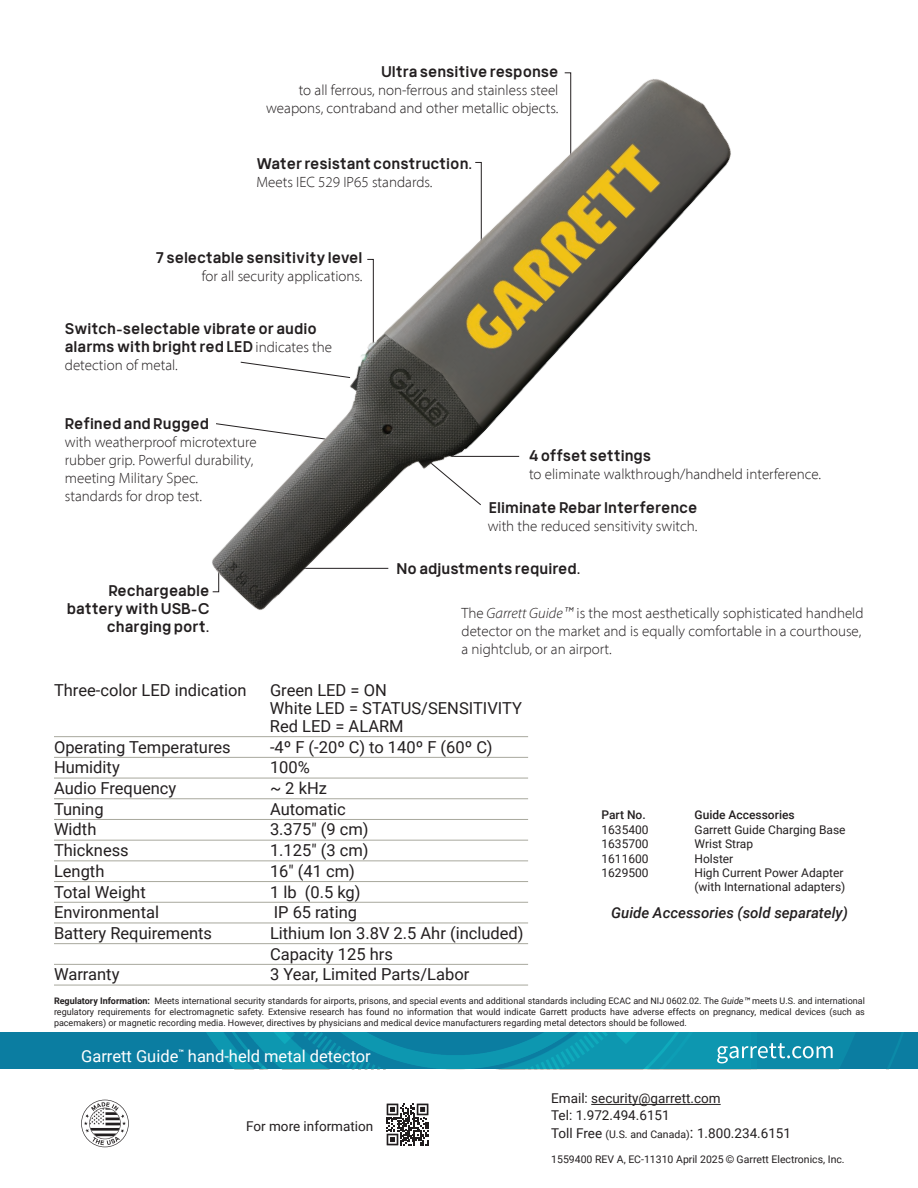
<style>
.page{position:relative;width:918px;height:1188px;background:#fff}
.page>*{position:absolute;margin:0;border:0;box-sizing:border-box;transform-origin:0 0}
.Key_Features{font:16.5px/18px "Roboto";color:#231f20}
.t1{font:16.5px "Roboto";color:#fff}
.Feature_Discription{font:300 15px/18px "Myriad Pro";color:#231f20}
.Feature_Headline{font:15px/18px "Mula";color:#231f20;text-align:right}
.Accessories_catagory{font:italic 500 15px "Roboto";color:#231f20}
.t2{font:13.5px "Roboto";color:#231f20}
.t3{font:12px "Roboto";color:#231f20}
.t4{font:500 12px "Roboto";color:#231f20}
.t5{font:10.5px "Roboto";color:#231f20}
.Feature_Discription-2{font:9px/10.8px "Roboto";color:#231f20;text-align:justify}
.t6{font:7.5px "Mula";color:#fff}
.s1{font-family:"Myriad Pro";font-weight:300}
.s2{font-style:italic}
.s3{font-family:"Mula";font-weight:200;font-style:italic}
.s4{font-weight:700}
.s5{font-family:"Mula";font-weight:300;font-style:italic}
.s6{font-size:10.5px}
.s7{font-size:15px}
.s8{font-family:"Arial"}
</style>
<div class="page">
<svg style="left:0;top:1032px;width:918px;height:37px;background:#0f8aa9"></svg>
<hr style="left:591px;top:1104px;width:130px;height:1px;background:#231f20">
<svg style="left:81px;top:1100px;width:48px;height:47px"></svg>
<svg style="left:387px;top:1104px;width:41px;height:41px"></svg>
<img style="left:212px;top:72px;width:519px;height:538px">
<hr style="left:54px;top:736px;width:474px;height:1px;background:#a8a89d">
<hr style="left:54px;top:757px;width:474px;height:1px;background:#a8a89d">
<hr style="left:54px;top:778px;width:474px;height:1px;background:#a8a89d">
<hr style="left:54px;top:798px;width:474px;height:1px;background:#a8a89d">
<hr style="left:54px;top:819px;width:474px;height:1px;background:#a8a89d">
<hr style="left:54px;top:840px;width:474px;height:1px;background:#a8a89d">
<hr style="left:54px;top:860px;width:474px;height:1px;background:#a8a89d">
<hr style="left:54px;top:881px;width:474px;height:1px;background:#a8a89d">
<hr style="left:54px;top:902px;width:474px;height:1px;background:#a8a89d">
<hr style="left:54px;top:923px;width:474px;height:1px;background:#a8a89d">
<hr style="left:54px;top:943px;width:474px;height:1px;background:#a8a89d">
<hr style="left:54px;top:964px;width:474px;height:1px;background:#a8a89d">
<hr style="left:54px;top:985px;width:474px;height:1px;background:#a8a89d">
<p class="Feature_Headline" style="left:381px;top:62px;width:179px">Ultra sensitive response</p>
<p class="Feature_Discription" style="left:266px;top:81px;width:294px;text-align:right">to all ferrous, non-ferrous and stainless steel weapons, contraband and other metallic objects.</p>
<p class="Feature_Headline" style="left:256px;top:155px;width:217px">Water resistant construction.</p>
<p class="Feature_Discription" style="left:256px;top:173px;width:178px">Meets IEC 529 IP65 standards.</p>
<p class="Feature_Headline" style="left:156px;top:248px;width:208px">7 selectable sensitivity level</p>
<p class="Feature_Discription" style="left:202px;top:266px;width:162px">for all security applications.</p>
<p class="Feature_Headline" style="left:65px;top:319px;width:269px;text-align:left">Switch-selectable vibrate or audio alarms with bright red LED <span class="s1">indicates the detection of metal.</span></p>
<p class="Feature_Headline" style="left:65px;top:414px;width:146px">Refined and Rugged</p>
<p class="Feature_Discription" style="left:65px;top:433px;width:193px">with weatherproof microtexture rubber grip. Powerful durability, meeting Military Spec.</p>
<p class="Feature_Discription" style="left:65px;top:487px;width:139px">standards for drop test.</p>
<p class="Feature_Headline" style="left:67px;top:581px;width:144px">Rechargeable battery with USB-C charging port.</p>
<p class="Feature_Headline" style="left:529px;top:446px;width:124px">4 offset settings</p>
<p class="Feature_Discription" style="left:529px;top:465px;width:294px">to eliminate walkthrough/handheld interference.</p>
<p class="Feature_Headline" style="left:489px;top:498px;width:210px">Eliminate Rebar Interference</p>
<p class="Feature_Discription" style="left:488px;top:517px;width:211px">with the reduced sensitivity switch.</p>
<p class="Feature_Headline" style="left:397px;top:559px;width:186px">No adjustments required.</p>
<p class="Feature_Discription" style="left:462px;top:604px;width:404px">The <span class="s2">Garrett Guide</span><span class="s3">™</span> is the most aesthetically sophisticated handheld detector on the market and is equally comfortable in a courthouse, a nightclub, or an airport.</p>
<p class="Key_Features" style="left:54px;top:680px;width:194px">Three-color LED indication</p>
<p class="Key_Features" style="left:270px;top:680px;width:254px">Green LED = ON<br>White LED = STATUS/SENSITIVITY<br>Red LED = ALARM</p>
<p class="Key_Features" style="left:54px;top:737px;width:178px">Operating Temperatures</p>
<p class="Key_Features" style="left:270px;top:737px;width:224px">-4º F (-20º C) to 140º F (60º C)</p>
<p class="Key_Features" style="left:54px;top:758px;width:67px">Humidity</p>
<p class="Key_Features" style="left:270px;top:758px;width:41px">100%</p>
<p class="Key_Features" style="left:54px;top:779px;width:124px">Audio Frequency</p>
<p class="Key_Features" style="left:270px;top:779px;width:58px">~ 2 kHz</p>
<p class="Key_Features" style="left:54px;top:799px;width:51px">Tuning</p>
<p class="Key_Features" style="left:270px;top:799px;width:77px">Automatic</p>
<p class="Key_Features" style="left:54px;top:820px;width:44px">Width</p>
<p class="Key_Features" style="left:270px;top:820px;width:100px">3.375" (9 cm)</p>
<p class="Key_Features" style="left:54px;top:841px;width:76px">Thickness</p>
<p class="Key_Features" style="left:270px;top:841px;width:100px">1.125" (3 cm)</p>
<p class="Key_Features" style="left:54px;top:861px;width:52px">Length</p>
<p class="Key_Features" style="left:270px;top:861px;width:87px">16" (41 cm)</p>
<p class="Key_Features" style="left:54px;top:882px;width:93px">Total Weight</p>
<p class="Key_Features" style="left:270px;top:882px;width:92px">1 lb (0.5 kg)</p>
<p class="Key_Features" style="left:54px;top:903px;width:107px">Environmental</p>
<p class="Key_Features" style="left:274px;top:903px;width:85px">IP 65 rating</p>
<p class="Key_Features" style="left:54px;top:923px;width:160px">Battery Requirements</p>
<p class="Key_Features" style="left:270px;top:923px;width:255px">Lithium Ion 3.8V 2.5 Ahr (included)</p>
<p class="Key_Features" style="left:270px;top:944px;width:124px">Capacity 125 hrs</p>
<p class="Key_Features" style="left:54px;top:965px;width:67px">Warranty</p>
<p class="Key_Features" style="left:270px;top:965px;width:201px">3 Year, Limited Parts/Labor</p>
<p class="Feature_Discription-2" style="left:54px;top:995px;width:812px"><span class="s4">Regulatory Information:</span> Meets international security standards for airports, prisons, and special events and additional standards including ECAC and NIJ 0602.02. The <span class="s2">Guide</span><span class="s5">™</span> meets U.S. and international regulatory requirements for electromagnetic safety. Extensive research has found no information that would indicate Garrett products have adverse effects on pregnancy, medical devices (such as pacemakers) or magnetic recording media. However, directives by physicians and medical device manufacturers regarding metal detectors should be followed.</p>
<p class="t4" style="left:602px;top:807px;width:46px">Part No.</p>
<p class="t4" style="left:695px;top:807px;width:102px">Guide Accessories</p>
<p class="t3" style="left:602px;top:821px;width:49px">1635400</p>
<p class="t3" style="left:695px;top:821px;width:153px">Garrett Guide Charging Base</p>
<p class="t3" style="left:602px;top:835px;width:49px">1635700</p>
<p class="t3" style="left:695px;top:835px;width:60px">Wrist Strap</p>
<p class="t3" style="left:602px;top:850px;width:49px">1611600</p>
<p class="t3" style="left:695px;top:850px;width:40px">Holster</p>
<p class="t3" style="left:602px;top:864px;width:49px">1629500</p>
<p class="t3" style="left:695px;top:864px;width:151px">High Current Power Adapter</p>
<p class="t3" style="left:695px;top:879px;width:152px">(with International adapters)</p>
<p class="Accessories_catagory" style="left:611px;top:902px;width:238px">Guide Accessories (sold separately)</p>
<p class="t1" style="left:81px;top:1045px;width:99px">Garrett Guide</p>
<p class="t6" style="left:178px;top:1047px;width:7px">™</p>
<p class="t1" style="left:188px;top:1045px;width:184px">hand-held metal detector</p>
<p class="t2" style="left:246px;top:1117px;width:129px">For more information</p>
<p class="t2" style="left:551px;top:1089px;width:171px">Email: security@garrett.com</p>
<p class="t2" style="left:551px;top:1105px;width:120px">Tel: 1.972.494.6151</p>
<p class="t2" style="left:551px;top:1123px;width:241px">Toll Free <span class="s6">(U.S. and Canada)</span><span class="s7">:</span> 1.800.234.6151</p>
<p class="t5" style="left:551px;top:1152px;width:295px">1559400 REV A, EC-11310 April 2025 <span class="s8">©</span> Garrett Electronics, Inc.</p>
</div>
